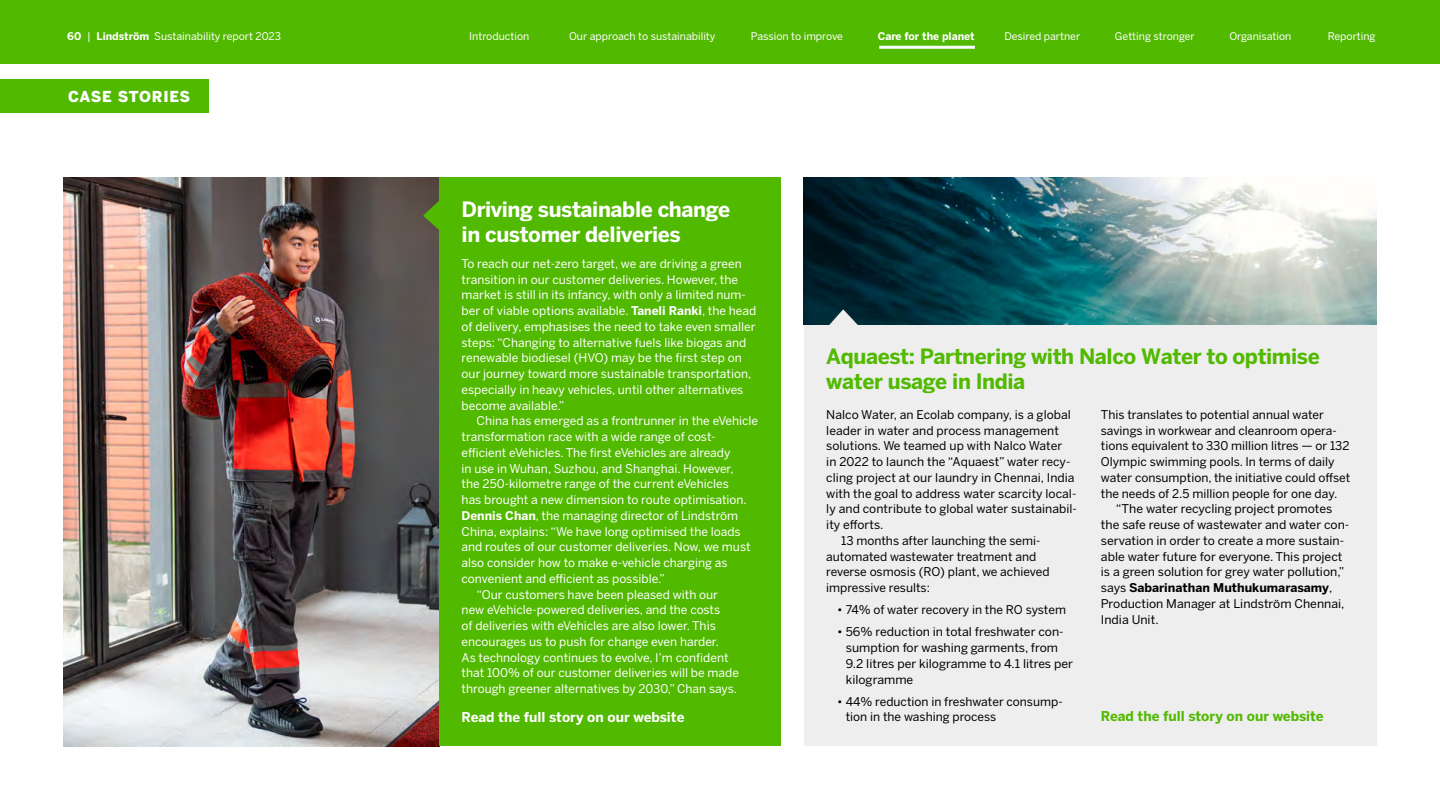
<style>
.page{position:relative;width:1440px;height:810px;background:#fff}
.page>*{position:absolute;margin:0;border:0;box-sizing:border-box;transform-origin:0 0}
.Case_otsikko{font:700 21px/25.2px "Benton Sans";letter-spacing:-.02em;color:#51b900}
.Case_otsikko-2{font:700 21px/25.2px "Benton Sans";letter-spacing:-.02em;color:#fff}
.Case_story{font:900 15px "Benton Sans";letter-spacing:.04em;color:#fff}
.Väliotsikko_valk{font:700 13.5px "Benton Sans";color:#51b900}
.Väliotsikko_musta{font:700 13.5px "Benton Sans";color:#fff}
.Leipis_case{font:12px/15.8px "Benton Sans";color:#fff}
.Leipis_case_alku_nega{font:12px/15.8px "Benton Sans";color:#000}
.Leipis_case_alku{font:12px/15.8px "Benton Sans";color:#fff}
.Leipis_case_nega{font:12px/15.8px "Benton Sans";color:#000}
.Bullets{font:12px/15.8px "Benton Sans";color:#000}
.t1{font:10.5px "Benton Sans";color:#fff}
.t2{font:700 10.5px "Benton Sans";color:#fff}
.s1{font-weight:700}
</style>
<div class="page">
<img style="left:803px;top:177px;width:573px;height:148px">
<img style="left:64px;top:177px;width:375px;height:569px">
<div style="left:804px;top:325px;width:572px;height:421px;background:#eee"></div>
<svg style="left:828px;top:309px;width:31px;height:16px"></svg>
<div style="left:439px;top:177px;width:342px;height:569px;background:#51b900"></div>
<div style="left:0;top:79px;width:208px;height:33px;background:#51b900"></div>
<svg style="left:423px;top:200px;width:16px;height:31px"></svg>
<div style="left:0;top:0;width:1440px;height:63px;background:#51b900"></div>
<hr style="left:879px;top:46px;width:96px;height:3px;background:#fff">
<p class="t1" style="left:67px;top:30px;width:215px"><span class="s1">60</span> | <span class="s1">Lindström</span> Sustainability report 2023</p>
<p class="t1" style="left:469px;top:30px;width:62px">Introduction</p>
<p class="t1" style="left:569px;top:30px;width:148px">Our approach to sustainability</p>
<p class="t1" style="left:751px;top:30px;width:94px">Passion to improve</p>
<p class="t2" style="left:878px;top:29px;width:99px">Care for the planet</p>
<p class="t1" style="left:1004px;top:30px;width:77px">Desired partner</p>
<p class="t1" style="left:1115px;top:30px;width:81px">Getting stronger</p>
<p class="t1" style="left:1229px;top:30px;width:64px">Organisation</p>
<p class="t1" style="left:1328px;top:30px;width:49px">Reporting</p>
<p class="Case_story" style="left:68px;top:86px;width:123px">CASE STORIES</p>
<h6 class="Case_otsikko-2" style="left:462px;top:197px;width:270px">Driving sustainable change in customer deliveries</h6>
<p class="Leipis_case_alku" style="left:462px;top:256px;width:296px">To reach our net-zero target, we are driving a green transition in our customer deliveries. However, the market is still in its infancy, with only a limited num&shy;ber of viable options available. <span class="s1">Taneli Ranki</span>, the head of delivery, emphasises the need to take even smaller steps: “Changing to alternative fuels like biogas and renewable biodiesel (HVO) may be the first step on our journey toward more sustainable transportation, especially in heavy vehicles, until other alternatives become available.”</p>
<p class="Leipis_case" style="left:462px;top:413px;width:298px;text-indent:15px">China has emerged as a frontrunner in the eVehicle transformation race with a wide range of cost&shy;efficient eVehicles. The first eVehicles are already<br>in use in Wuhan, Suzhou, and Shanghai. However,<br>the 250-kilometre range of the current eVehicles<br>has brought a new dimension to route optimisation.<br><span class="s1">Dennis Chan</span>, the managing director of Lindström China, explains: “We have long optimised the loads and routes of our customer deliveries. Now, we must also consider how to make e-vehicle charging as convenient and efficient as possible.”</p>
<p class="Leipis_case" style="left:462px;top:586px;width:279px;text-indent:15px">“Our customers have been pleased with our new eVehicle-powered deliveries, and the costs<br>of deliveries with eVehicles are also lower. This encourages us to push for change even harder.<br>As technology continues to evolve, I’m confident that 100% of our customer deliveries will be made through greener alternatives by 2030,” Chan says.</p>
<h6 class="Väliotsikko_musta" style="left:462px;top:709px;width:224px">Read the full story on our website</h6>
<h6 class="Case_otsikko" style="left:826px;top:344px;width:495px">Aquaest: Partnering with Nalco Water to optimise water usage in India</h6>
<p class="Leipis_case_alku_nega" style="left:826px;top:407px;width:252px">Nalco Water, an Ecolab company, is a global leader in water and process management solutions. We teamed up with Nalco Water<br>in 2022 to launch the “Aquaest” water recy&shy;cling project at our laundry in Chennai, India with the goal to address water scarcity local&shy;ly and contribute to global water sustainabil&shy;ity efforts.</p>
<p class="Leipis_case_nega" style="left:826px;top:533px;width:225px;text-indent:15px">13 months after launching the semi&shy;automated wastewater treatment and reverse osmosis (RO) plant, we achieved impressive results:</p>
<p class="Bullets" style="left:837px;top:602px;width:230px">• 74% of water recovery in the RO system</p>
<p class="Bullets" style="left:846px;top:624px;width:229px;text-indent:-9px">• 56% reduction in total freshwater con&shy;sumption for washing garments, from<br>9.2 litres per kilogramme to 4.1 litres per kilogramme</p>
<p class="Bullets" style="left:846px;top:693px;width:218px;text-indent:-9px">• 44% reduction in freshwater consump&shy;tion in the washing process</p>
<p class="Leipis_case_alku_nega" style="left:1101px;top:407px;width:251px">This translates to potential annual water savings in workwear and cleanroom opera&shy;tions equivalent to 330 million litres — or 132<br>Olympic swimming pools. In terms of daily water consumption, the initiative could offset the needs of 2.5 million people for one day.</p>
<p class="Leipis_case_nega" style="left:1101px;top:501px;width:250px;text-indent:15px">“The water recycling project promotes the safe reuse of wastewater and water con&shy;servation in order to create a more sustain&shy;able water future for everyone. This project is a green solution for grey water pollution,” says <span class="s1">Sabarinathan Muthukumarasamy</span>, Production Manager at Lindström Chennai, India Unit.</p>
<h6 class="Väliotsikko_valk" style="left:1101px;top:707px;width:224px">Read the full story on our website</h6>
</div>
